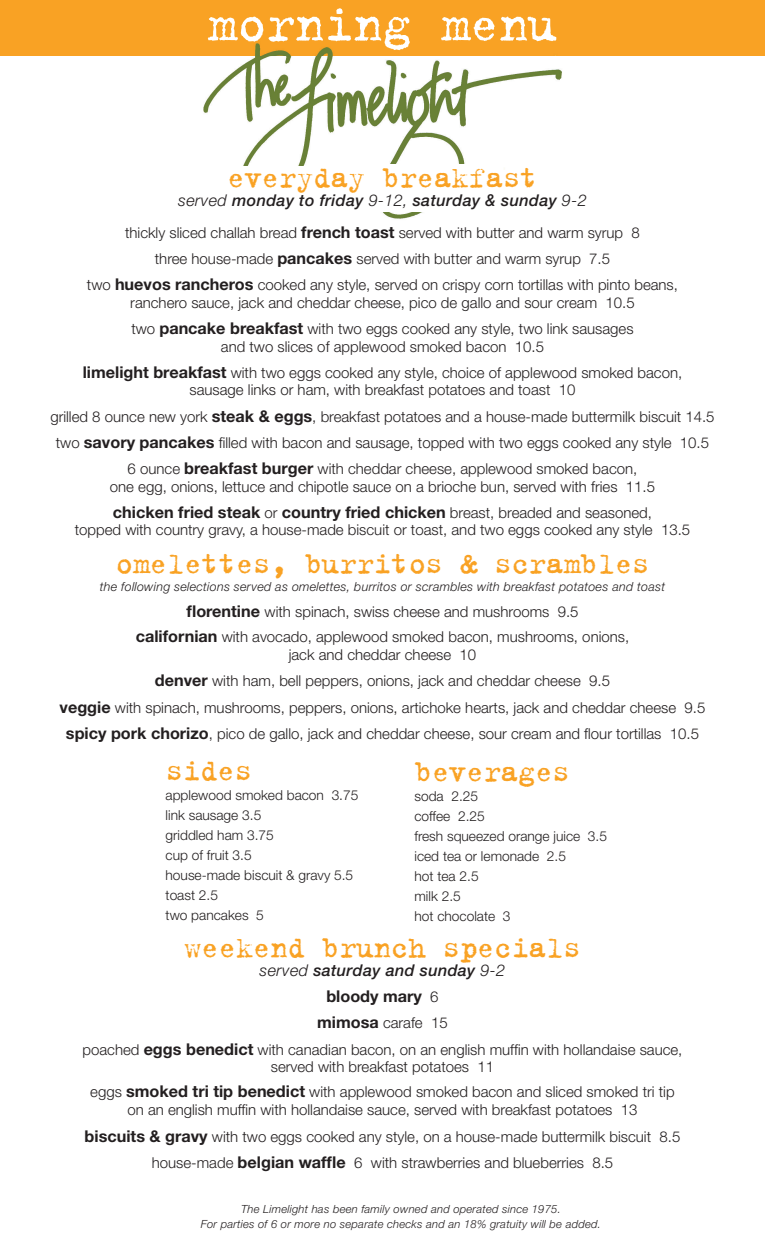
<style>
.page{position:relative;width:765px;height:1260px;background:#fff}
.page>*{position:absolute;margin:0;border:0;box-sizing:border-box;transform-origin:0 0}
.t1{font:55px "Trixie";letter-spacing:-.02em;color:#fff}
.t2{font:32.5px "Trixie";letter-spacing:-.02em;color:#f9a224}
.t3{font:italic 500 16.25px/26.2px "Helvetica Neue";letter-spacing:.02em;color:#231f20;text-align:center}
.t4{font:700 16.25px "Helvetica Neue";color:#231f20}
.t5{font:300 15px/26.2px "Helvetica Neue";color:#231f20;text-align:center}
.t6{font:300 13.75px/20px "Helvetica Neue";color:#231f20}
.t7{font:italic 300 12.5px "Helvetica Neue";letter-spacing:.02em;color:#231f20}
.t8{font:italic 300 11.25px/15px "Helvetica Neue";letter-spacing:.02em;color:#231f20;text-align:center}
.s1{font-weight:300}
.s2{font-weight:700;font-size:16.25px}
.s3{font-weight:300;font-size:15px}
.s4{font-weight:700;font-style:normal}
.s5{font-weight:300;font-style:normal;font-size:15px}
</style>
<div class="page">
<div style="left:0;top:0;width:765px;height:56px;background:#f9a224"></div>
<img style="left:203px;top:43px;width:359px;height:176px">
<div style="left:231px;top:167px;width:80px;height:38px;background:#fff"></div>
<div style="left:373px;top:164px;width:95px;height:31px;background:#fff"></div>
<div style="left:375px;top:194px;width:96px;height:18px;background:#fff"></div>
<div style="left:237px;top:198px;width:46px;height:13px;background:#fff"></div>
<h1 class="t1" style="left:207px;top:-12px;width:352px">morning menu</h1>
<h2 class="t2" style="left:227px;top:156px;width:312px">everyday breakfast</h2>
<p class="t3" style="left:178px;top:187px;width:410px"><span class="s1">served</span> monday to friday <span class="s1">9-12,</span> saturday &amp; sunday <span class="s1">9-2</span></p>
<p class="t5" style="left:87px;top:219px;width:593px">thickly sliced challah bread <span class="s2">french toast</span> served with butter and warm syrup 8<br>three house-made <span class="s2">pancakes</span> served with butter and warm syrup 7.5<br>two <span class="s2">huevos rancheros</span> cooked any style, served on crispy corn tortillas with pinto beans,</p>
<p class="t5" style="left:130px;top:289px;width:506px;text-align:left">ranchero sauce, jack and cheddar cheese, pico de gallo and sour cream 10.5 two <span class="s2">pancake breakfast</span> with two eggs cooked any style, two link sausages</p>
<p class="t5" style="left:83px;top:333px;width:601px">and two slices of applewood smoked bacon 10.5<br><span class="s2">limelight breakfast</span> with two eggs cooked any style, choice of applewood smoked bacon,</p>
<p class="t5" style="left:50px;top:377px;width:666px">sausage links or ham, with breakfast potatoes and toast 10<br>grilled 8 ounce new york <span class="s2">steak &amp; eggs</span>, breakfast potatoes and a house-made buttermilk biscuit 14.5 two <span class="s2">savory pancakes</span> filled with bacon and sausage, topped with two eggs cooked any style 10.5<br>6 ounce <span class="s2">breakfast burger</span> with cheddar cheese, applewood smoked bacon,</p>
<p class="t5" style="left:110px;top:473px;width:547px">one egg, onions, lettuce and chipotle sauce on a brioche bun, served with fries 11.5</p>
<p class="t4" style="left:113px;top:502px;width:541px">chicken fried steak <span class="s3">or</span> country fried chicken <span class="s3">breast, breaded and seasoned,</span></p>
<p class="t5" style="left:75px;top:517px;width:617px">topped with country gravy, a house-made biscuit or toast, and two eggs cooked any style 13.5</p>
<h2 class="t2" style="left:115px;top:542px;width:536px">omelettes, burritos &amp; scrambles</h2>
<p class="t7" style="left:100px;top:579px;width:567px">the following selections served as omelettes, burritos or scrambles with breakfast potatoes and toast</p>
<p class="t5" style="left:136px;top:599px;width:495px;line-height:25px"><span class="s2">florentine</span> with spinach, swiss cheese and mushrooms 9.5<br><span class="s2">californian</span> with avocado, applewood smoked bacon, mushrooms, onions,</p>
<p class="t5" style="left:60px;top:641px;width:647px">jack and cheddar cheese 10<br><span class="s2">denver</span> with ham, bell peppers, onions, jack and cheddar cheese 9.5<br><span class="s2">veggie</span> with spinach, mushrooms, peppers, onions, artichoke hearts, jack and cheddar cheese 9.5 <span class="s2">spicy pork chorizo</span>, pico de gallo, jack and cheddar cheese, sour cream and flour tortillas 10.5</p>
<h2 class="t2" style="left:166px;top:749px;width:88px">sides</h2>
<p class="t6" style="left:166px;top:785px;width:194px">applewood smoked bacon 3.75 link sausage 3.5<br>griddled ham 3.75<br>cup of fruit 3.5<br>house-made biscuit &amp; gravy 5.5 toast 2.5<br>two pancakes 5</p>
<h2 class="t2" style="left:415px;top:750px;width:157px">beverages</h2>
<p class="t6" style="left:415px;top:786px;width:194px">soda 2.25<br>coffee 2.25<br>fresh squeezed orange juice 3.5 iced tea or lemonade 2.5<br>hot tea 2.5<br>milk 2.5<br>hot chocolate 3</p>
<h2 class="t2" style="left:184px;top:926px;width:398px">weekend brunch specials</h2>
<p class="t3" style="left:260px;top:957px;width:247px"><span class="s1">served</span> saturday and sunday <span class="s1">9-2 </span><span class="s4">bloody mary</span> <span class="s5">6</span></p>
<p class="t5" style="left:83px;top:1010px;width:601px"><span class="s2">mimosa</span> carafe 15<br>poached <span class="s2">eggs benedict</span> with canadian bacon, on an english muffin with hollandaise sauce,</p>
<p class="t5" style="left:90px;top:1054px;width:586px;line-height:25.1px">served with breakfast potatoes 11<br>eggs <span class="s2">smoked tri tip benedict</span> with applewood smoked bacon and sliced smoked tri tip</p>
<p class="t5" style="left:85px;top:1097px;width:597px">on an english muffin with hollandaise sauce, served with breakfast potatoes 13<br><span class="s2">biscuits &amp; gravy</span> with two eggs cooked any style, on a house-made buttermilk biscuit 8.5 house-made <span class="s2">belgian waffle</span> 6 with strawberries and blueberries 8.5</p>
<p class="t8" style="left:201px;top:1202px;width:402px">The Limelight has been family owned and operated since 1975.<br>For parties of 6 or more no separate checks and an 18% gratuity will be added.</p>
</div>
